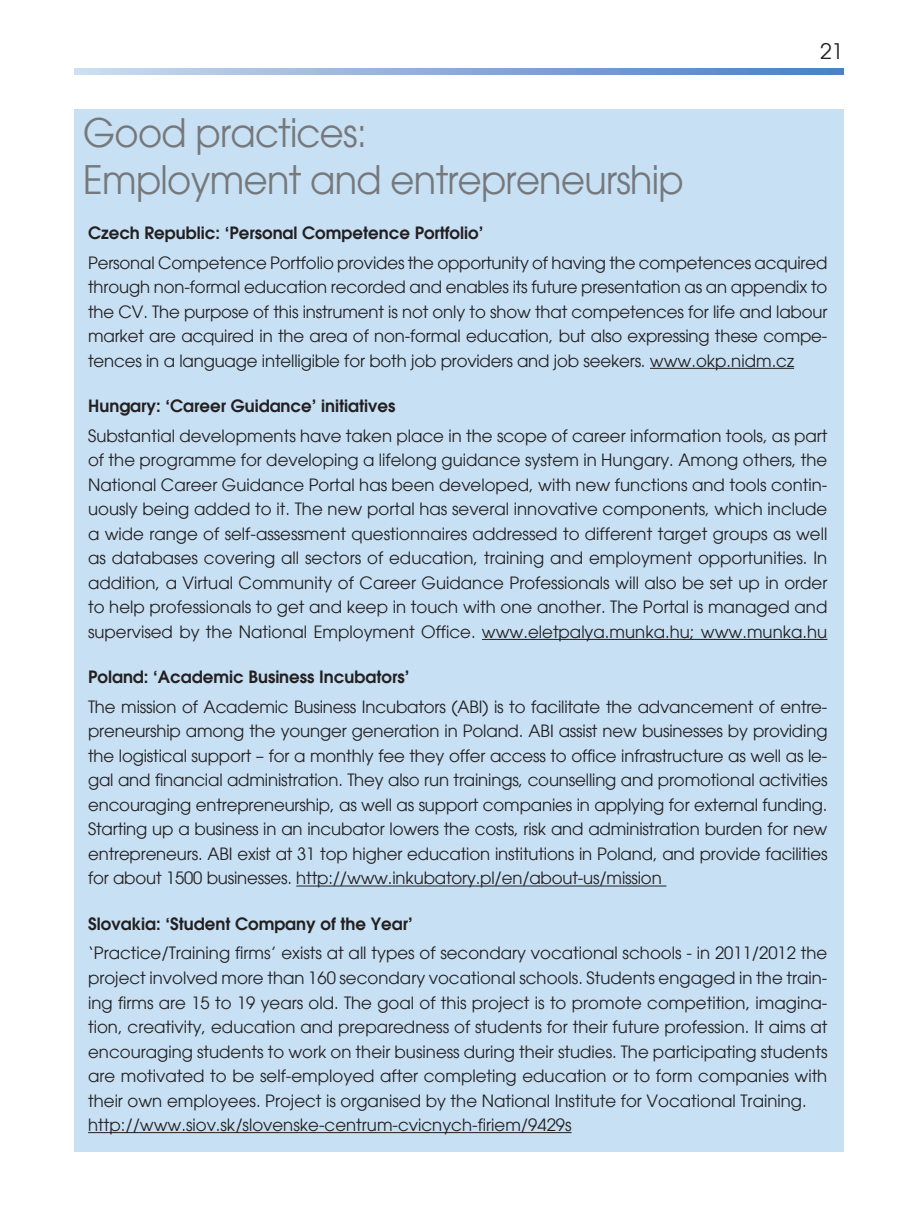
<style>
.page{position:relative;width:918px;height:1216px;background:#fff}
.page>*{position:absolute;margin:0;border:0;box-sizing:border-box;transform-origin:0 0}
.t1{font:38.5px/46.2px "Avant Garde";letter-spacing:-.02em;color:#76787b;scale:.96 1}
.t2{font:21px "Avant Garde";color:#231f20}
.t3{font:16.62px/24.5px "Avant Garde";color:#231f20;text-align:justify}
.t4{font:600 16.62px "Avant Garde";color:#231f20}
</style>
<div class="page">
<svg style="left:74px;top:68px;width:769px;height:6px;background:#8bacd8"></svg>
<div style="left:74px;top:109px;width:769px;height:1042px;background:#c7e0f3"></div>
<hr style="left:650px;top:368px;width:144px;height:1px;background:#231f20">
<hr style="left:482px;top:639px;width:345px;height:1px;background:#231f20">
<hr style="left:296px;top:885px;width:370px;height:1px;background:#231f20">
<hr style="left:88px;top:1132px;width:483px;height:1px;background:#231f20">
<p class="t2" style="left:820px;top:39px;width:25px">21</p>
<h1 class="t1" style="left:83px;top:110px;width:627px">Good practices:<br>Employment and entrepreneurship</h1>
<p class="t4" style="left:88px;top:222px;width:397px">Czech Republic: ‘Personal Competence Portfolio’</p>
<p class="t3" style="left:88px;top:250px;width:741px">Personal Competence Portfolio provides the opportunity of having the competences acquired through non-formal education recorded and enables its future presentation as an appendix to the CV. The purpose of this instrument is not only to show that competences for life and labour market are acquired in the area of non-formal education, but also expressing these compe&shy;tences in a language intelligible for both job providers and job seekers. www.okp.nidm.cz</p>
<p class="t4" style="left:88px;top:395px;width:309px">Hungary: ‘Career Guidance’ initiatives</p>
<p class="t3" style="left:88px;top:423px;width:741px">Substantial developments have taken place in the scope of career information tools, as part of the programme for developing a lifelong guidance system in Hungary. Among others, the National Career Guidance Portal has been developed, with new functions and tools contin&shy;uously being added to it. The new portal has several innovative components, which include a wide range of self-assessment questionnaires addressed to different target groups as well as databases covering all sectors of education, training and employment opportunities. In addition, a Virtual Community of Career Guidance Professionals will also be set up in order to help professionals to get and keep in touch with one another. The Portal is managed and supervised by the National Employment Office. www.eletpalya.munka.hu; www.munka.hu</p>
<p class="t4" style="left:88px;top:666px;width:323px">Poland: ‘Academic Business Incubators’</p>
<p class="t3" style="left:88px;top:694px;width:741px">The mission of Academic Business Incubators (ABI) is to facilitate the advancement of entre&shy;preneurship among the younger generation in Poland. ABI assist new businesses by providing the logistical support – for a monthly fee they offer access to office infrastructure as well as le&shy;gal and financial administration. They also run trainings, counselling and promotional activities encouraging entrepreneurship, as well as support companies in applying for external funding.<br>Starting up a business in an incubator lowers the costs, risk and administration burden for new entrepreneurs. ABI exist at 31 top higher education institutions in Poland, and provide facilities for about 1500 businesses. http://www.inkubatory.pl/en/about-us/mission</p>
<p class="t4" style="left:88px;top:913px;width:326px">Slovakia: ‘Student Company of the Year’</p>
<p class="t3" style="left:88px;top:941px;width:741px;text-align:left">‘Practice/Training firms’ exists at all types of secondary vocational schools - in 2011/2012 the project involved more than 160 secondary vocational schools. Students engaged in the train&shy;ing firms are 15 to 19 years old. The goal of this project is to promote competition, imagina&shy;tion, creativity, education and preparedness of students for their future profession. It aims at encouraging students to work on their business during their studies. The participating students are motivated to be self-employed after completing education or to form companies with their own employees. Project is organised by the National Institute for Vocational Training. http://www.siov.sk/slovenske-centrum-cvicnych-firiem/9429s</p>
</div>
